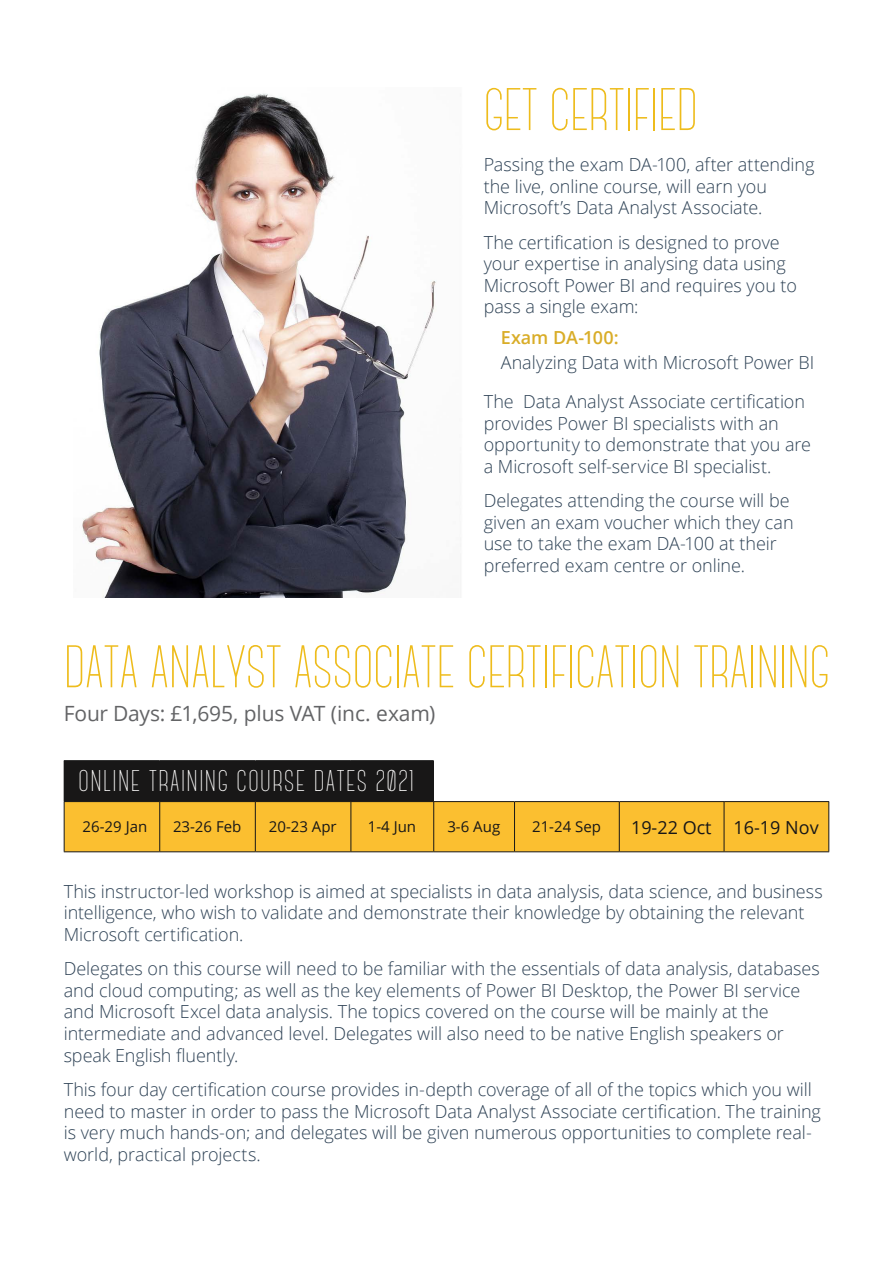
<style>
.page{position:relative;width:893px;height:1263px;background:#fff}
.page>*{position:absolute;margin:0;border:0;box-sizing:border-box;transform-origin:0 0}
.t1{font:300 60px "Canter";color:#eebc1c}
.t2{font:300 30px "Canter";letter-spacing:.05em;color:#fffefd}
.t3{font:21px "Open Sans";letter-spacing:-.005em;color:#636466}
.t4{font:300 18px/21.6px "Open Sans";letter-spacing:-.005em;color:#2e4255}
.t5{font:18px "Open Sans";color:#181717}
.t6{font:600 18px "Open Sans";letter-spacing:-.005em;color:#d9ad28}
.t7{font:15px "Open Sans";color:#181717}
</style>
<div class="page">
<img style="left:82px;top:93px;width:354px;height:504px">
<div style="left:64px;top:761px;width:370px;height:40px;background:#181717"></div>
<div style="left:65px;top:802px;width:763px;height:49px;background:#fbbf30"></div>
<hr style="left:64px;top:760px;width:96px;height:1px;background:#181717">
<hr style="left:160px;top:760px;width:95px;height:1px;background:#181717">
<hr style="left:255px;top:760px;width:96px;height:1px;background:#181717">
<hr style="left:351px;top:760px;width:83px;height:1px;background:#181717">
<hr style="left:64px;top:801px;width:96px;height:1px;background:#181717">
<hr style="left:160px;top:801px;width:95px;height:1px;background:#181717">
<hr style="left:255px;top:801px;width:96px;height:1px;background:#181717">
<hr style="left:351px;top:801px;width:83px;height:1px;background:#181717">
<hr style="left:434px;top:801px;width:80px;height:1px;background:#181717">
<hr style="left:514px;top:801px;width:105px;height:1px;background:#181717">
<hr style="left:619px;top:801px;width:105px;height:1px;background:#181717">
<hr style="left:724px;top:801px;width:105px;height:1px;background:#181717">
<hr style="left:64px;top:851px;width:96px;height:1px;background:#181717">
<hr style="left:160px;top:851px;width:95px;height:1px;background:#181717">
<hr style="left:255px;top:851px;width:96px;height:1px;background:#181717">
<hr style="left:351px;top:851px;width:83px;height:1px;background:#181717">
<hr style="left:434px;top:851px;width:80px;height:1px;background:#181717">
<hr style="left:514px;top:851px;width:105px;height:1px;background:#181717">
<hr style="left:619px;top:851px;width:105px;height:1px;background:#181717">
<hr style="left:724px;top:851px;width:105px;height:1px;background:#181717">
<hr style="left:64px;top:802px;width:1px;height:49px;background:#181717">
<hr style="left:159px;top:802px;width:1px;height:49px;background:#181717">
<hr style="left:255px;top:802px;width:1px;height:49px;background:#181717">
<hr style="left:351px;top:802px;width:1px;height:49px;background:#181717">
<hr style="left:433px;top:802px;width:1px;height:49px;background:#181717">
<hr style="left:514px;top:802px;width:1px;height:49px;background:#181717">
<hr style="left:619px;top:802px;width:1px;height:49px;background:#181717">
<hr style="left:724px;top:802px;width:1px;height:49px;background:#181717">
<hr style="left:828px;top:802px;width:1px;height:49px;background:#181717">
<h1 class="t1" style="left:484px;top:81px;width:215px">GET CERTIFIED</h1>
<p class="t4" style="left:484px;top:153px;width:332px">Passing the exam DA-100, after attending the live, online course, will earn you<br>Microsoft’s Data Analyst Associate.</p>
<p class="t4" style="left:484px;top:231px;width:315px">The certification is designed to prove your expertise in analysing data using Microsoft Power BI and requires you to pass a single exam:</p>
<p class="t6" style="left:501px;top:325px;width:120px">Exam DA-100:</p>
<p class="t4" style="left:484px;top:343px;width:332px;line-height:38.5px;text-indent:17px">Analyzing Data with Microsoft Power BI<br>The Data Analyst Associate certification</p>
<p class="t4" style="left:484px;top:412px;width:329px">provides Power BI specialists with an opportunity to demonstrate that you are a Microsoft self-service BI specialist.</p>
<p class="t4" style="left:484px;top:489px;width:311px">Delegates attending the course will be given an exam voucher which they can use to take the exam DA-100 at their preferred exam centre or online.</p>
<h1 class="t1" style="left:64px;top:638px;width:767px">DATA ANALYST ASSOCIATE CERTIFICATION TRAINING</h1>
<p class="t3" style="left:64px;top:699px;width:373px">Four Days: £1,695, plus VAT (inc. exam)</p>
<h2 class="t2" style="left:79px;top:767px;width:337px">ONLINE TRAINING COURSE DATES 2021</h2>
<p class="t7" style="left:83px;top:817px;width:66px">26-29 Jan</p>
<p class="t7" style="left:173px;top:817px;width:70px">23-26 Feb</p>
<p class="t7" style="left:269px;top:817px;width:69px">20-23 Apr</p>
<p class="t7" style="left:368px;top:817px;width:50px">1-4 Jun</p>
<p class="t7" style="left:447px;top:817px;width:54px">3-6 Aug</p>
<p class="t7" style="left:532px;top:817px;width:70px">21-24 Sep</p>
<p class="t5" style="left:631px;top:815px;width:189px">19-22 Oct 16-19 Nov</p>
<p class="t4" style="left:64px;top:880px;width:760px">This instructor-led workshop is aimed at specialists in data analysis, data science, and business intelligence, who wish to validate and demonstrate their knowledge by obtaining the relevant<br>Microsoft certification.</p>
<p class="t4" style="left:64px;top:957px;width:758px">Delegates on this course will need to be familiar with the essentials of data analysis, databases and cloud computing; as well as the key elements of Power BI Desktop, the Power BI service and Microsoft Excel data analysis. The topics covered on the course will be mainly at the intermediate and advanced level. Delegates will also need to be native English speakers or speak English fluently.</p>
<p class="t4" style="left:64px;top:1078px;width:759px">This four day certification course provides in-depth coverage of all of the topics which you will need to master in order to pass the Microsoft Data Analyst Associate certification. The training is very much hands-on; and delegates will be given numerous opportunities to complete real&shy;world, practical projects.</p>
</div>
